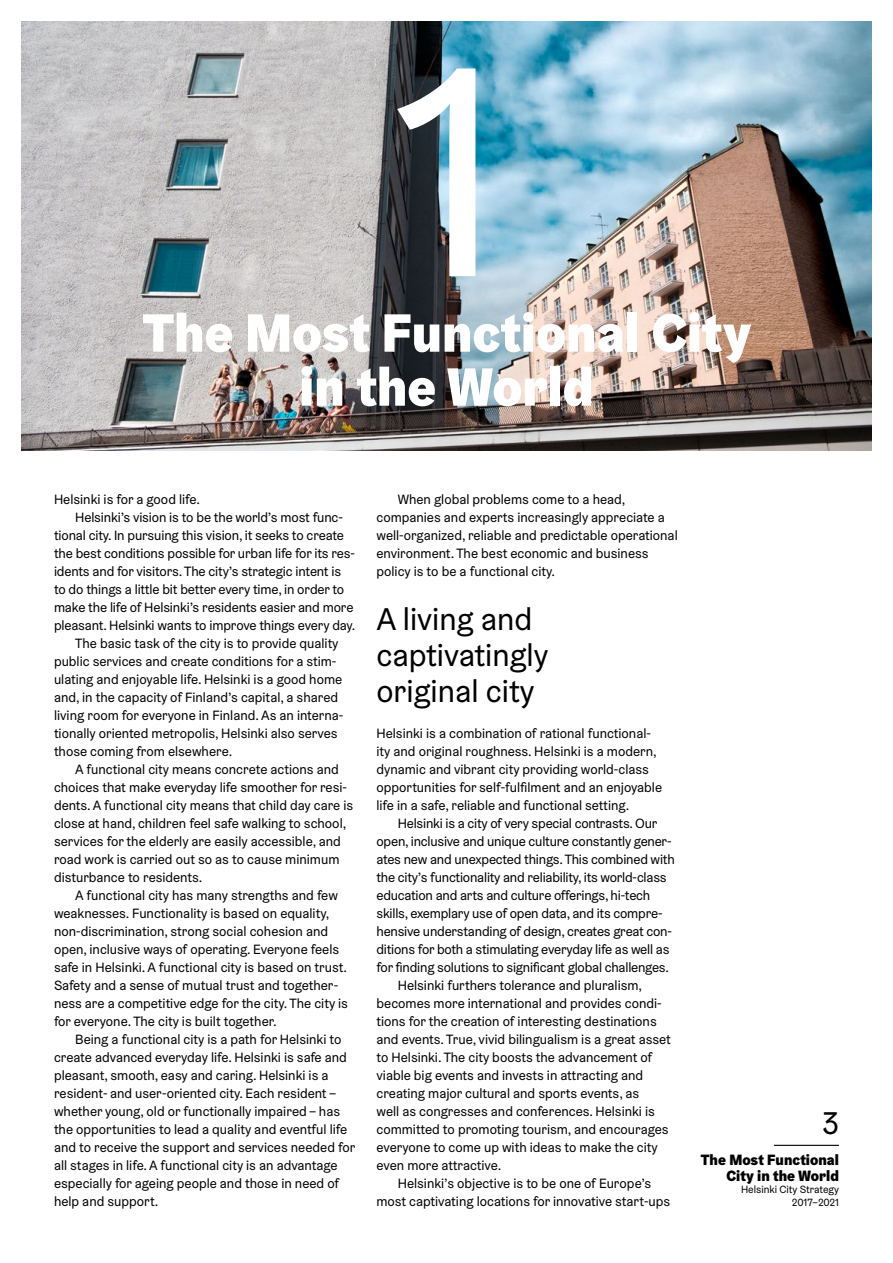
<style>
.page{position:relative;width:893px;height:1263px;background:#fff}
.page>*{position:absolute;margin:0;border:0;box-sizing:border-box;transform-origin:0 0}
.t1{font:300px "Helsinki Grotesk";color:#fff}
.t2{font:900 54px/54px "Helsinki Grotesk";color:#fff;text-align:center}
.t3{font:31.5px/36px "Helsinki Grotesk";color:#000}
.t4{font:900 15px/16.2px "Helsinki Grotesk";color:#000;text-align:right}
.t5{font:13.5px/18px "Helsinki Grotesk";color:#000}
.t6{font:10.5px/12.6px "Helsinki Grotesk";color:#000;text-align:right}
</style>
<div class="page">
<hr style="left:774px;top:1145px;width:65px;height:1px;background:#000">
<img style="left:21px;top:21px;width:851px;height:429px">
<h1 class="t1" style="left:392px;top:-14px;width:110px">1</h1>
<h2 class="t2" style="left:143px;top:305px;width:610px">The Most Functional City in the World</h2>
<p class="t5" style="left:54px;top:490px;width:148px">Helsinki is for a good life.</p>
<p class="t5" style="left:75px;top:508px;width:269px">Helsinki’s vision is to be the world’s most func-</p>
<p class="t5" style="left:54px;top:526px;width:291px">tional city. In pursuing this vision, it seeks to create</p>
<p class="t5" style="left:54px;top:544px;width:302px">the best conditions possible for urban life for its res-</p>
<p class="t5" style="left:54px;top:562px;width:289px">idents and for visitors. The city’s strategic intent is</p>
<p class="t5" style="left:54px;top:580px;width:292px">to do things a little bit better every time, in order to</p>
<p class="t5" style="left:54px;top:598px;width:301px">make the life of Helsinki’s residents easier and more</p>
<p class="t5" style="left:54px;top:616px;width:303px">pleasant. Helsinki wants to improve things every day.</p>
<p class="t5" style="left:75px;top:634px;width:265px">The basic task of the city is to provide quality</p>
<p class="t5" style="left:54px;top:652px;width:284px">public services and create conditions for a stim-</p>
<p class="t5" style="left:54px;top:670px;width:290px">ulating and enjoyable life. Helsinki is a good home</p>
<p class="t5" style="left:54px;top:688px;width:286px">and, in the capacity of Finland’s capital, a shared</p>
<p class="t5" style="left:54px;top:706px;width:291px">living room for everyone in Finland. As an interna-</p>
<p class="t5" style="left:54px;top:724px;width:285px">tionally oriented metropolis, Helsinki also serves</p>
<p class="t5" style="left:54px;top:742px;width:180px">those coming from elsewhere.</p>
<p class="t5" style="left:75px;top:760px;width:265px">A functional city means concrete actions and</p>
<p class="t5" style="left:54px;top:778px;width:294px">choices that make everyday life smoother for resi-</p>
<p class="t5" style="left:54px;top:796px;width:301px">dents. A functional city means that child day care is</p>
<p class="t5" style="left:54px;top:814px;width:294px">close at hand, children feel safe walking to school,</p>
<p class="t5" style="left:54px;top:832px;width:288px">services for the elderly are easily accessible, and</p>
<p class="t5" style="left:54px;top:850px;width:287px">road work is carried out so as to cause minimum</p>
<p class="t5" style="left:54px;top:868px;width:150px">disturbance to residents.</p>
<p class="t5" style="left:75px;top:886px;width:264px">A functional city has many strengths and few</p>
<p class="t5" style="left:54px;top:904px;width:277px">weaknesses. Functionality is based on equality,</p>
<p class="t5" style="left:54px;top:922px;width:276px">non-discrimination, strong social cohesion and</p>
<p class="t5" style="left:54px;top:940px;width:287px">open, inclusive ways of operating. Everyone feels</p>
<p class="t5" style="left:54px;top:958px;width:295px">safe in Helsinki. A functional city is based on trust.</p>
<p class="t5" style="left:54px;top:976px;width:286px">Safety and a sense of mutual trust and together-</p>
<p class="t5" style="left:54px;top:994px;width:296px">ness are a competitive edge for the city. The city is</p>
<p class="t5" style="left:54px;top:1012px;width:224px">for everyone. The city is built together.</p>
<p class="t5" style="left:75px;top:1030px;width:268px">Being a functional city is a path for Helsinki to</p>
<p class="t5" style="left:54px;top:1048px;width:294px">create advanced everyday life. Helsinki is safe and</p>
<p class="t5" style="left:54px;top:1066px;width:276px">pleasant, smooth, easy and caring. Helsinki is a</p>
<p class="t5" style="left:54px;top:1084px;width:284px">resident- and user-oriented city. Each resident –</p>
<p class="t5" style="left:54px;top:1102px;width:288px">whether young, old or functionally impaired – has</p>
<p class="t5" style="left:54px;top:1120px;width:295px">the opportunities to lead a quality and eventful life</p>
<p class="t5" style="left:54px;top:1138px;width:303px">and to receive the support and services needed for</p>
<p class="t5" style="left:54px;top:1156px;width:285px">all stages in life. A functional city is an advantage</p>
<p class="t5" style="left:54px;top:1174px;width:287px">especially for ageing people and those in need of</p>
<p class="t5" style="left:54px;top:1192px;width:106px">help and support.</p>
<p class="t5" style="left:376px;top:490px;width:303px;text-indent:21px">When global problems come to a head, companies and experts increasingly appreciate a well-organized, reliable and predictable operational environment. The best economic and business policy is to be a functional city.</p>
<h3 class="t3" style="left:376px;top:601px;width:173px">A living and captivatingly original city</h3>
<p class="t5" style="left:376px;top:724px;width:287px">Helsinki is a combination of rational functional&shy;ity and original roughness. Helsinki is a modern, dynamic and vibrant city providing world-class opportunities for self-fulfilment and an enjoyable life in a safe, reliable and functional setting.</p>
<p class="t5" style="left:398px;top:814px;width:261px">Helsinki is a city of very special contrasts. Our</p>
<p class="t5" style="left:376px;top:832px;width:297px">open, inclusive and unique culture constantly gener-</p>
<p class="t5" style="left:376px;top:850px;width:300px">ates new and unexpected things. This combined with</p>
<p class="t5" style="left:376px;top:868px;width:292px">the city’s functionality and reliability, its world-class</p>
<p class="t5" style="left:376px;top:886px;width:275px">education and arts and culture offerings, hi-tech</p>
<p class="t5" style="left:376px;top:904px;width:288px">skills, exemplary use of open data, and its compre-</p>
<p class="t5" style="left:376px;top:922px;width:297px">hensive understanding of design, creates great con-</p>
<p class="t5" style="left:376px;top:940px;width:294px">ditions for both a stimulating everyday life as well as</p>
<p class="t5" style="left:376px;top:958px;width:294px">for finding solutions to significant global challenges.</p>
<p class="t5" style="left:398px;top:976px;width:246px">Helsinki furthers tolerance and pluralism,</p>
<p class="t5" style="left:376px;top:994px;width:287px">becomes more international and provides condi-</p>
<p class="t5" style="left:376px;top:1012px;width:282px">tions for the creation of interesting destinations</p>
<p class="t5" style="left:376px;top:1030px;width:296px">and events. True, vivid bilingualism is a great asset</p>
<p class="t5" style="left:376px;top:1048px;width:277px">to Helsinki. The city boosts the advancement of</p>
<p class="t5" style="left:376px;top:1066px;width:268px">viable big events and invests in attracting and</p>
<p class="t5" style="left:376px;top:1084px;width:264px">creating major cultural and sports events, as</p>
<p class="t5" style="left:376px;top:1102px;width:280px">well as congresses and conferences. Helsinki is</p>
<p class="t5" style="left:376px;top:1120px;width:294px">committed to promoting tourism, and encourages</p>
<p class="t5" style="left:376px;top:1138px;width:283px">everyone to come up with ideas to make the city</p>
<p class="t5" style="left:376px;top:1156px;width:126px">even more attractive.</p>
<p class="t5" style="left:398px;top:1174px;width:255px">Helsinki’s objective is to be one of Europe’s</p>
<p class="t5" style="left:376px;top:1192px;width:295px">most captivating locations for innovative start-ups</p>
<h3 class="t3" style="left:822px;top:1105px;width:18px">3</h3>
<p class="t4" style="left:701px;top:1151px;width:140px">The Most Functional<br>City in the World</p>
<p class="t6" style="left:741px;top:1183px;width:100px">Helsinki City Strategy<br>2017–2021</p>
</div>
